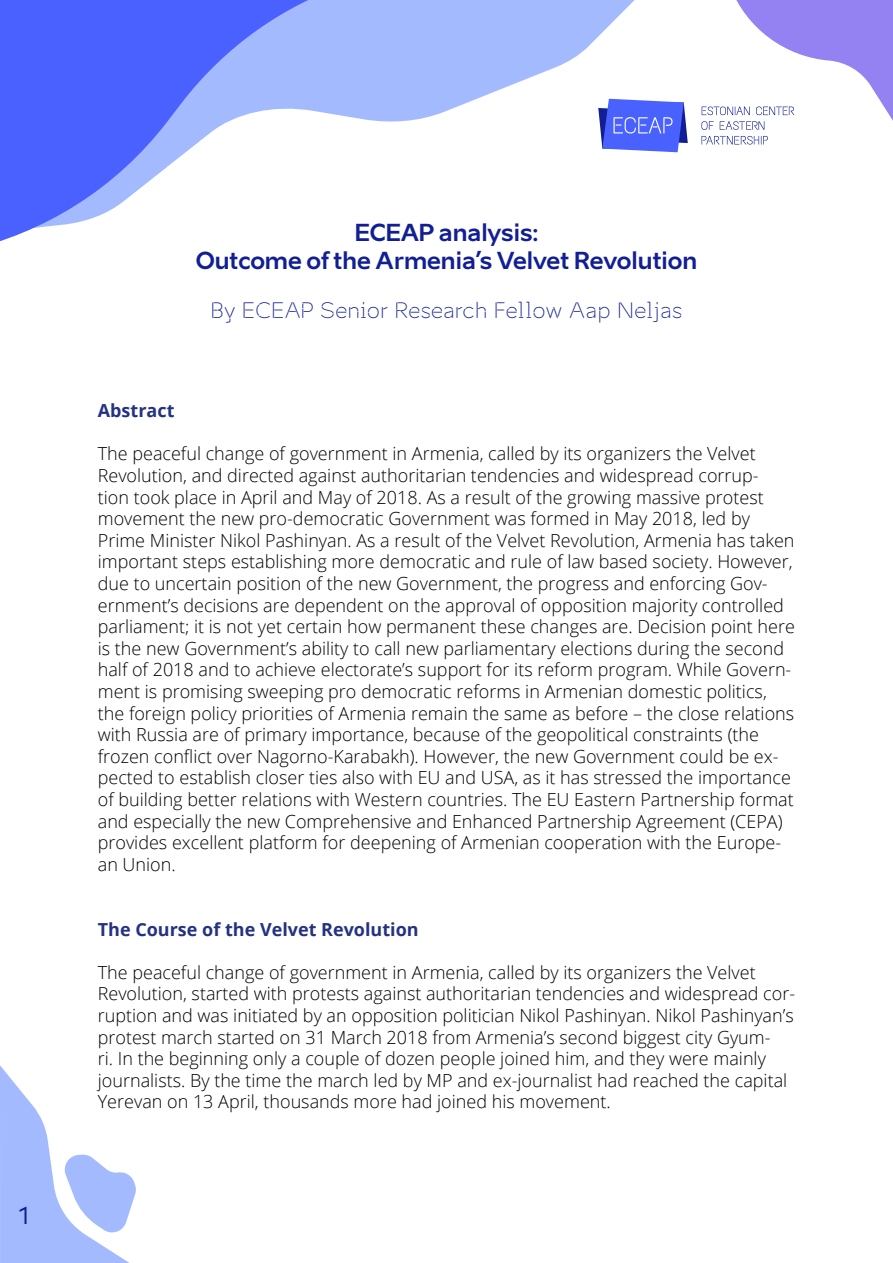
<style>
.page{position:relative;width:893px;height:1263px;background:#fff}
.page>*{position:absolute;margin:0;border:0;box-sizing:border-box;transform-origin:0 0}
.t1{font:700 23.25px/27.9px "Aino";color:#121f94;text-align:center}
.t2{font:22.5px "Aino";color:#121f94}
.t3{font:21.15px "Aino Headline";color:#121f94}
.t4{font:300 18px/21.6px "Open Sans";color:#000}
.t5{font:700 18px "Open Sans";color:#243282}
</style>
<div class="page">
<svg style="left:0;top:1065px;width:136px;height:198px"></svg>
<svg style="left:730px;top:0;width:163px;height:145px"></svg>
<svg style="left:513px;top:0;width:217px;height:153px"></svg>
<svg style="left:0;top:0;width:513px;height:242px"></svg>
<p class="t2" style="left:19px;top:1202px;width:12px">1</p>
<p class="t1" style="left:196px;top:218px;width:503px">ECEAP analysis:<br>Outcome of the Armenia’s Velvet Revolution</p>
<p class="t3" style="left:210px;top:297px;width:474px">By ECEAP Senior Research Fellow Aap Neljas</p>
<p class="t5" style="left:98px;top:398px;width:78px">Abstract</p>
<p class="t4" style="left:98px;top:442px;width:699px">The peaceful change of government in Armenia, called by its organizers the Velvet Revolution, and directed against authoritarian tendencies and widespread corrup-<br>tion took place in April and May of 2018. As a result of the growing massive protest movement the new pro-democratic Government was formed in May 2018, led by Prime Minister Nikol Pashinyan. As a result of the Velvet Revolution, Armenia has taken important steps establishing more democratic and rule of law based society. However, due to uncertain position of the new Government, the progress and enforcing Gov&shy;ernment’s decisions are dependent on the approval of opposition majority controlled parliament; it is not yet certain how permanent these changes are. Decision point here is the new Government’s ability to call new parliamentary elections during the second half of 2018 and to achieve electorate’s support for its reform program. While Govern&shy;ment is promising sweeping pro democratic reforms in Armenian domestic politics, the foreign policy priorities of Armenia remain the same as before – the close relations with Russia are of primary importance, because of the geopolitical constraints (the frozen conflict over Nagorno-Karabakh). However, the new Government could be ex&shy;pected to establish closer ties also with EU and USA, as it has stressed the importance of building better relations with Western countries. The EU Eastern Partnership format and especially the new Comprehensive and Enhanced Partnership Agreement (CEPA) provides excellent platform for deepening of Armenian cooperation with the Europe&shy;an Union.</p>
<p class="t5" style="left:98px;top:916px;width:322px">The Course of the Velvet Revolution</p>
<p class="t4" style="left:98px;top:961px;width:699px">The peaceful change of government in Armenia, called by its organizers the Velvet Revolution, started with protests against authoritarian tendencies and widespread cor&shy;ruption and was initiated by an opposition politician Nikol Pashinyan. Nikol Pashinyan’s protest march started on 31 March 2018 from Armenia’s second biggest city Gyum-<br>ri. In the beginning only a couple of dozen people joined him, and they were mainly journalists. By the time the march led by MP and ex-journalist had reached the capital Yerevan on 13 April, thousands more had joined his movement.</p>
</div>
